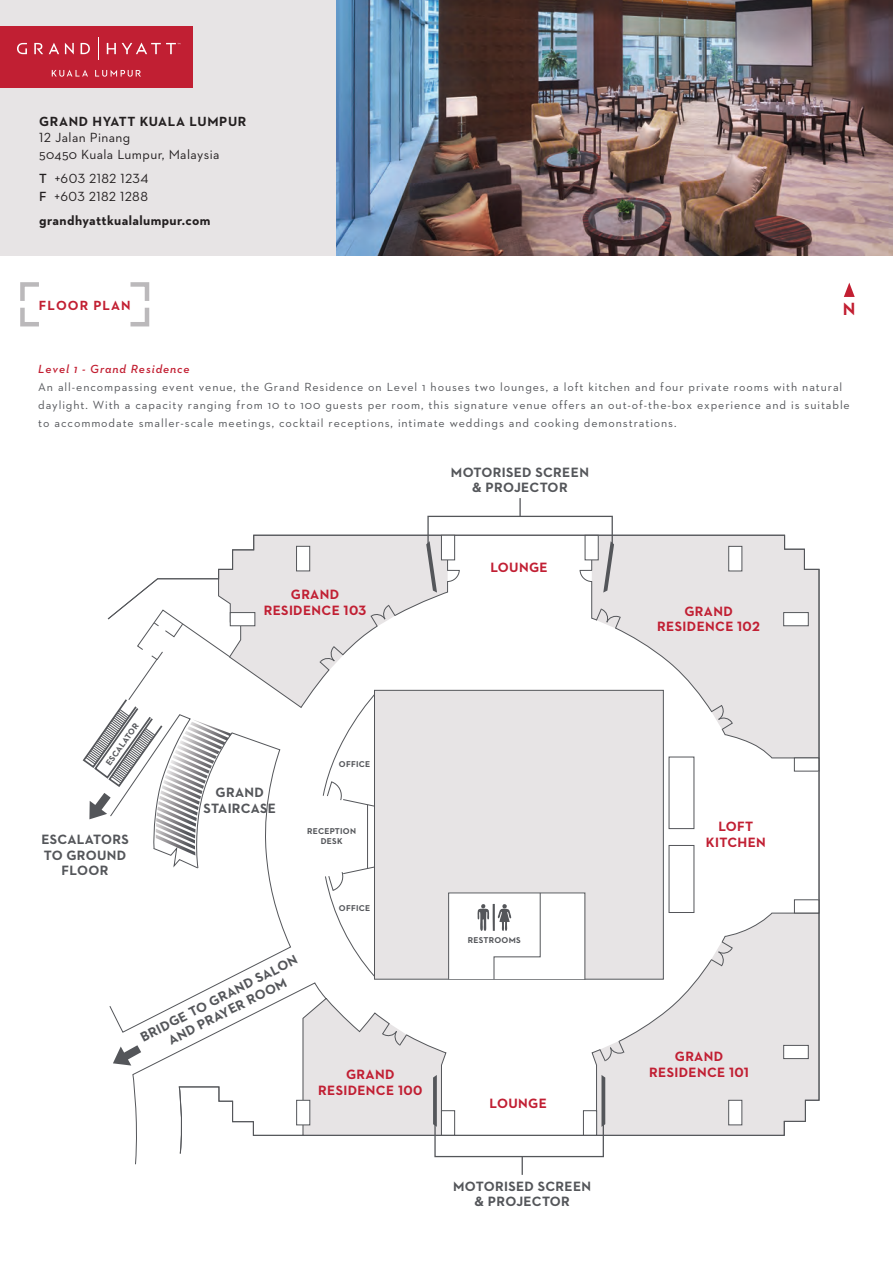
<style>
.page{position:relative;width:893px;height:1263px;background:#fff}
.page>*{position:absolute;margin:0;border:0;box-sizing:border-box;transform-origin:0 0}
.t1{font:700 18px "Neutraface 2 Text";color:#c21f32}
.t2{font:700 13.8px/15.5px "Neutraface 2 Text";letter-spacing:.025em;color:#54565a;text-align:center}
.t3{font:700 13.8px/15.5px "Neutraface 2 Text";letter-spacing:.025em;color:#c11f33;text-align:center}
.t4{font:13.5px/16.5px "Neutraface 2 Text";letter-spacing:.03em;color:#231f20}
.t5{font:700 13.5px "Neutraface 2 Text";letter-spacing:.05em;color:#231f20}
.chart_head{font:700 13.5px "Neutraface 2 Text";letter-spacing:.075em;color:#c21f32}
.chart_head-2{font:12px/18px "Neutraface 2 Text";letter-spacing:.075em;color:#54565a}
.chart_head-3{font:italic 600 12px "Neutraface 2 Text";letter-spacing:.075em;color:#c21f32}
.t6{font:700 8.55px/10.4px "Neutraface 2 Text";letter-spacing:.025em;color:#54565a;text-align:center}
.s1{font-weight:600}
</style>
<div class="page">
<div style="left:0;top:0;width:893px;height:256px;background:#e7e4e5"></div>
<div style="left:0;top:26px;width:193px;height:62px;background:#c11f33"></div>
<svg style="left:52px;top:70px;width:36px;height:7px"></svg>
<svg style="left:95px;top:70px;width:46px;height:7px"></svg>
<svg style="left:98px;top:37px;width:1px;height:23px"></svg>
<svg style="left:17px;top:43px;width:73px;height:12px"></svg>
<svg style="left:107px;top:43px;width:9px;height:11px"></svg>
<svg style="left:122px;top:43px;width:58px;height:11px"></svg>
<img style="left:337px;top:0;width:556px;height:256px">
<svg style="left:20px;top:282px;width:19px;height:45px"></svg>
<svg style="left:130px;top:282px;width:20px;height:45px"></svg>
<div style="left:427px;top:516px;width:186px;height:35px;border:1px solid #54565a"></div>
<div style="left:434px;top:1119px;width:170px;height:38px;border:1px solid #54565a"></div>
<svg style="left:109px;top:980px;width:710px;height:174px"></svg>
<div style="left:729px;top:1100px;width:13px;height:25px;background:#fff"></div>
<div style="left:728px;top:1100px;width:14px;height:25px;border:1px solid #54565a"></div>
<svg style="left:302px;top:998px;width:144px;height:137px"></svg>
<svg style="left:599px;top:1040px;width:25px;height:21px"></svg>
<svg style="left:522px;top:1156px;width:1px;height:19px"></svg>
<svg style="left:519px;top:498px;width:2px;height:18px"></svg>
<svg style="left:82px;top:535px;width:737px;height:445px"></svg>
<svg style="left:844px;top:283px;width:11px;height:14px"></svg>
<p class="t5" style="left:39px;top:112px;width:209px">GRAND HYATT KUALA LUMPUR</p>
<p class="t4" style="left:39px;top:129px;width:182px">12 Jalan Pinang<br>50450 Kuala Lumpur, Malaysia</p>
<p class="t4" style="left:39px;top:169px;width:111px;line-height:18px"><span class="s1">T</span> +603 2182 1234<br><span class="s1">F</span> +603 2182 1288</p>
<p class="t5" style="left:39px;top:211px;width:173px">grandhyattkualalumpur.com</p>
<p class="chart_head" style="left:39px;top:297px;width:93px">FLOOR PLAN</p>
<p class="t1" style="left:843px;top:298px;width:14px">N</p>
<p class="chart_head-3" style="left:38px;top:361px;width:153px">Level 1 - Grand Residence</p>
<p class="chart_head-2" style="left:38px;top:378px;width:813px">An all-encompassing event venue, the Grand Residence on Level 1 houses two lounges, a loft kitchen and four private rooms with natural daylight. With a capacity ranging from 10 to 100 guests per room, this signature venue offers an out-of-the-box experience and is suitable to accommodate smaller-scale meetings, cocktail receptions, intimate weddings and cooking demonstrations.</p>
<p class="t2" style="left:451px;top:464px;width:140px">MOTORISED SCREEN &amp; PROJECTOR</p>
<p class="t3" style="left:264px;top:587px;width:104px">GRAND<br>RESIDENCE 103</p>
<p class="t3" style="left:490px;top:559px;width:59px">LOUNGE</p>
<p class="t6" style="left:103px;top:761px;width:51px;rotate:-54deg">ESCALATOR</p>
<p class="t2" style="left:41px;top:832px;width:89px">ESCALATORS<br>TO GROUND<br>FLOOR</p>
<p class="t2" style="left:204px;top:785px;width:74px">GRAND<br>STAIRCASE</p>
<p class="t6" style="left:339px;top:758px;width:33px">OFFICE</p>
<p class="t6" style="left:307px;top:825px;width:50px">RECEPTION<br>DESK</p>
<p class="t6" style="left:339px;top:903px;width:33px">OFFICE</p>
<p class="t2" style="left:138px;top:1030px;width:176px;rotate:-27deg">BRIDGE TO GRAND SALON<br>AND PRAYER ROOM</p>
<p class="t3" style="left:318px;top:1067px;width:106px">GRAND<br>RESIDENCE 100</p>
<p class="t6" style="left:468px;top:935px;width:54px">RESTROOMS</p>
<p class="t3" style="left:490px;top:1096px;width:59px">LOUNGE</p>
<p class="t2" style="left:453px;top:1178px;width:140px">MOTORISED SCREEN &amp; PROJECTOR</p>
<p class="t3" style="left:657px;top:603px;width:104px">GRAND<br>RESIDENCE 102</p>
<p class="t3" style="left:706px;top:819px;width:61px">LOFT<br>KITCHEN</p>
<p class="t3" style="left:649px;top:1049px;width:101px">GRAND<br>RESIDENCE 101</p>
</div>
